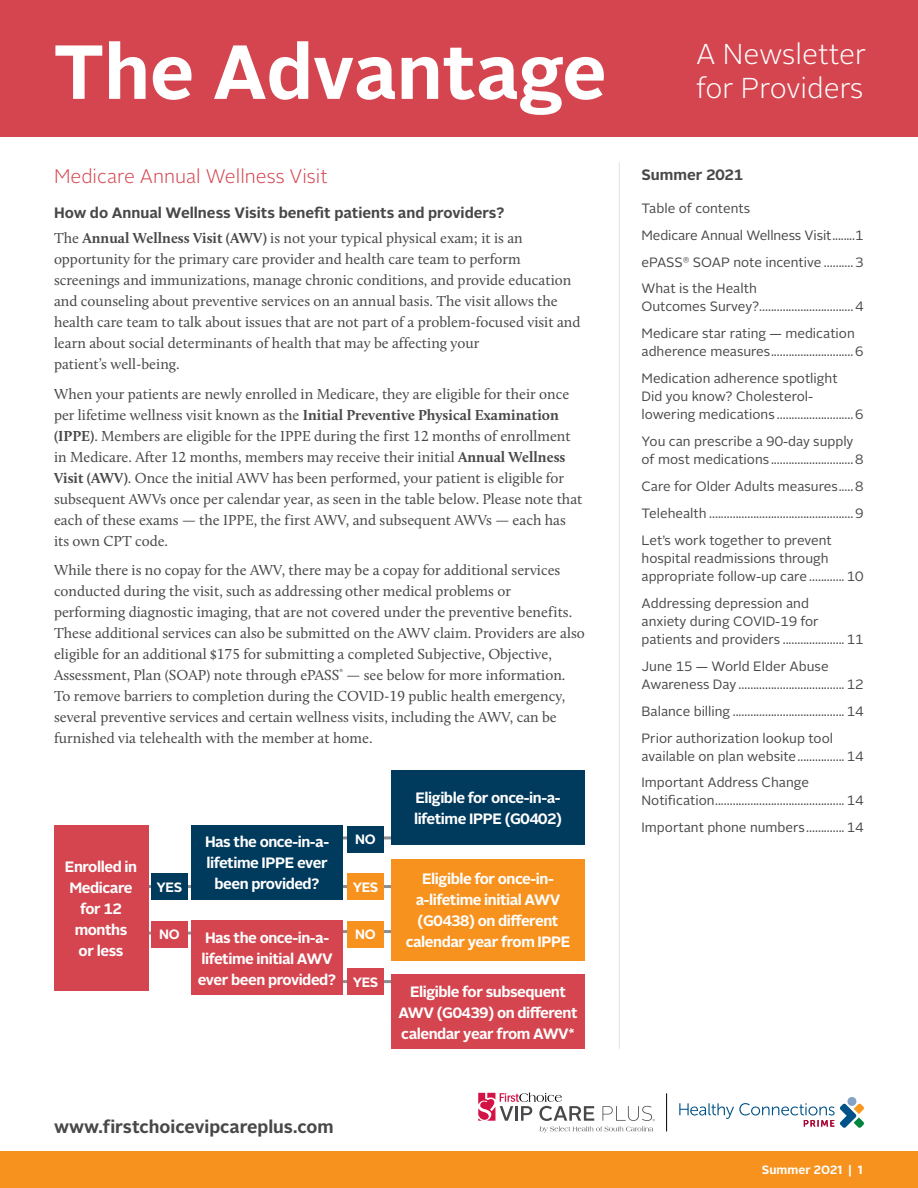
<style>
.page{position:relative;width:918px;height:1188px;background:#fff}
.page>*{position:absolute;margin:0;border:0;box-sizing:border-box;transform-origin:0 0}
.The_Advantage{font:700 76.35px "Alright Sans";color:#fff}
.A_Newsletter_for_Pro{font:300 28.65px/34.5px "Alright Sans";color:#fff}
.Article_Title{font:300 19.5px "Alright Sans";color:#d4454f}
.Body_Copy{font:700 17.85px "Alright Sans";color:#48484a}
.Body_Copy-2{font:15px/21px "Calluna";color:#48484a}
.Topic_Header{font:700 15px/21px "Alright Sans";letter-spacing:-.03em;color:#fff;text-align:center}
.Topic_Header-2{font:700 15px "Alright Sans";color:#48484a}
.t1{font:13.5px/26.8px "Alright Sans";color:#48484a}
.Topic_Header-3{font:700 13.5px "Alright Sans";letter-spacing:-.03em;color:#fff}
.t2{font:700 12px "Alright Sans";color:#fff}
.s1{font-weight:700}
</style>
<div class="page">
<hr style="left:619px;top:162px;width:1px;height:887px;background:#e2e3e4">
<div style="left:0;top:0;width:918px;height:136px;background:#d4454f"></div>
<hr style="left:132px;top:885px;width:92px;height:3px;background:#8b8e90">
<hr style="left:132px;top:932px;width:92px;height:3px;background:#8b8e90">
<hr style="left:320px;top:980px;width:91px;height:3px;background:#8b8e90">
<hr style="left:320px;top:836px;width:91px;height:3px;background:#8b8e90">
<hr style="left:328px;top:885px;width:91px;height:3px;background:#8b8e90">
<hr style="left:328px;top:930px;width:91px;height:3px;background:#8b8e90">
<div style="left:847px;top:1097px;width:9px;height:9px;background:#83a2c6;border-radius:50%"></div>
<svg style="left:679px;top:1103px;width:185px;height:25px"></svg>
<hr style="left:666px;top:1093px;width:1px;height:38px;background:#000">
<svg style="left:478px;top:1092px;width:177px;height:41px"></svg>
<div style="left:54px;top:826px;width:94px;height:165px;background:#d4454f"></div>
<div style="left:151px;top:873px;width:37px;height:27px;background:#003a5d"></div>
<div style="left:347px;top:921px;width:37px;height:27px;background:#f7921e"></div>
<div style="left:192px;top:826px;width:151px;height:74px;background:#003a5d"></div>
<div style="left:347px;top:873px;width:37px;height:27px;background:#f7921e"></div>
<div style="left:347px;top:826px;width:37px;height:27px;background:#003a5d"></div>
<div style="left:192px;top:921px;width:151px;height:74px;background:#d4454f"></div>
<div style="left:347px;top:968px;width:37px;height:27px;background:#d4454f"></div>
<div style="left:151px;top:921px;width:37px;height:27px;background:#d4454f"></div>
<div style="left:391px;top:770px;width:194px;height:75px;background:#003a5d"></div>
<div style="left:391px;top:975px;width:194px;height:74px;background:#d4454f"></div>
<div style="left:391px;top:859px;width:194px;height:102px;background:#f7921e"></div>
<div style="left:0;top:1151px;width:918px;height:37px;background:#f7921e"></div>
<h1 class="The_Advantage" style="left:53px;top:19px;width:555px">The Advantage</h1>
<h2 class="A_Newsletter_for_Pro" style="left:696px;top:37px;width:172px">A Newsletter for Providers</h2>
<h2 class="Article_Title" style="left:54px;top:163px;width:275px">Medicare Annual Wellness Visit</h2>
<p class="Topic_Header-2" style="left:54px;top:202px;width:452px">How do Annual Wellness Visits benefit patients and providers?</p>
<p class="Body_Copy-2" style="left:54px;top:227px;width:528px">The <span class="s1">Annual Wellness Visit (AWV)</span> is not your typical physical exam; it is an opportunity for the primary care provider and health care team to perform screenings and immunizations, manage chronic conditions, and provide education and counseling about preventive services on an annual basis. The visit allows the health care team to talk about issues that are not part of a problem-focused visit and learn about social determinants of health that may be affecting your<br>patient’s well-being.</p>
<p class="Body_Copy-2" style="left:54px;top:383px;width:530px">When your patients are newly enrolled in Medicare, they are eligible for their once per lifetime wellness visit known as the <span class="s1">Initial Preventive Physical Examination (IPPE)</span>. Members are eligible for the IPPE during the first 12 months of enrollment in Medicare. After 12 months, members may receive their initial <span class="s1">Annual Wellness Visit (AWV)</span>. Once the initial AWV has been performed, your patient is eligible for subsequent AWVs once per calendar year, as seen in the table below. Please note that each of these exams — the IPPE, the first AWV, and subsequent AWVs — each has its own CPT code.</p>
<p class="Body_Copy-2" style="left:54px;top:560px;width:532px">While there is no copay for the AWV, there may be a copay for additional services conducted during the visit, such as addressing other medical problems or performing diagnostic imaging, that are not covered under the preventive benefits.<br>These additional services can also be submitted on the AWV claim. Providers are also eligible for an additional $175 for submitting a completed Subjective, Objective, Assessment, Plan (SOAP) note through ePASS<sup>®</sup> — see below for more information.<br>To remove barriers to completion during the COVID-19 public health emergency, several preventive services and certain wellness visits, including the AWV, can be furnished via telehealth with the member at home.</p>
<p class="Topic_Header" style="left:65px;top:856px;width:74px">Enrolled in<br>Medicare for 12 months<br>or less</p>
<p class="Topic_Header-3" style="left:157px;top:877px;width:27px">YES</p>
<p class="Topic_Header-3" style="left:159px;top:925px;width:22px">NO</p>
<p class="Topic_Header" style="left:205px;top:832px;width:126px">Has the once-in-a&shy;lifetime IPPE ever been provided?</p>
<p class="Topic_Header-3" style="left:355px;top:830px;width:22px">NO</p>
<p class="Topic_Header-3" style="left:353px;top:877px;width:27px">YES</p>
<p class="Topic_Header" style="left:205px;top:927px;width:126px">Has the once-in-a-</p>
<p class="Topic_Header-3" style="left:355px;top:925px;width:22px">NO</p>
<p class="Topic_Header" style="left:198px;top:948px;width:140px;text-align:left">lifetime initial AWV ever been provided?</p>
<p class="Topic_Header-3" style="left:353px;top:973px;width:27px">YES</p>
<p class="Topic_Header" style="left:414px;top:787px;width:150px;text-align:left">Eligible for once-in-a&shy;lifetime IPPE (G0402)</p>
<p class="Topic_Header" style="left:406px;top:868px;width:166px">Eligible for once-in&shy;a-lifetime initial AWV (G0438) on different calendar year from IPPE</p>
<p class="Topic_Header" style="left:398px;top:981px;width:181px">Eligible for subsequent<br>AWV (G0439) on different calendar year from AWV*</p>
<p class="Body_Copy" style="left:54px;top:1114px;width:281px">www.firstchoicevipcareplus.com</p>
<p class="Topic_Header-2" style="left:642px;top:164px;width:103px">Summer 2021</p>
<p class="t1" style="left:642px;top:195px;width:110px">Table of contents</p>
<p class="t1" style="left:642px;top:222px;width:223px;text-align:justify">Medicare Annual Wellness Visit........1 ePASS<sup>®</sup> SOAP note incentive ..........3<br>What is the Health</p>
<p class="t1" style="left:642px;top:294px;width:223px">Outcomes Survey?................................4<br>Medicare star rating — medication</p>
<p class="t1" style="left:642px;top:338px;width:223px">adherence measures............................6<br>Medication adherence spotlight</p>
<p class="t1" style="left:642px;top:388px;width:223px;line-height:18px">Did you know? Cholesterol&shy;lowering medications ..........................6</p>
<p class="t1" style="left:642px;top:433px;width:223px;line-height:18px">You can prescribe a 90-day supply of most medications ............................8</p>
<p class="t1" style="left:642px;top:473px;width:223px;text-align:justify">Care for Older Adults measures.....8<br>Telehealth .................................................9<br>Let’s work together to prevent</p>
<p class="t1" style="left:642px;top:549px;width:223px;line-height:18px">hospital readmissions through appropriate follow-up care ............ 10</p>
<p class="t1" style="left:642px;top:594px;width:223px;line-height:18px">Addressing depression and<br>anxiety during COVID-19 for patients and providers ..................... 11</p>
<p class="t1" style="left:642px;top:657px;width:223px;line-height:18px">June 15 — World Elder Abuse<br>Awareness Day .................................... 12</p>
<p class="t1" style="left:642px;top:698px;width:223px">Balance billing ...................................... 14<br>Prior authorization lookup tool</p>
<p class="t1" style="left:642px;top:743px;width:223px">available on plan website................ 14<br>Important Address Change</p>
<p class="t1" style="left:642px;top:788px;width:223px">Notification............................................ 14<br>Important phone numbers............. 14</p>
<p class="t2" style="left:762px;top:1162px;width:102px">Summer 2021 | 1</p>
</div>
